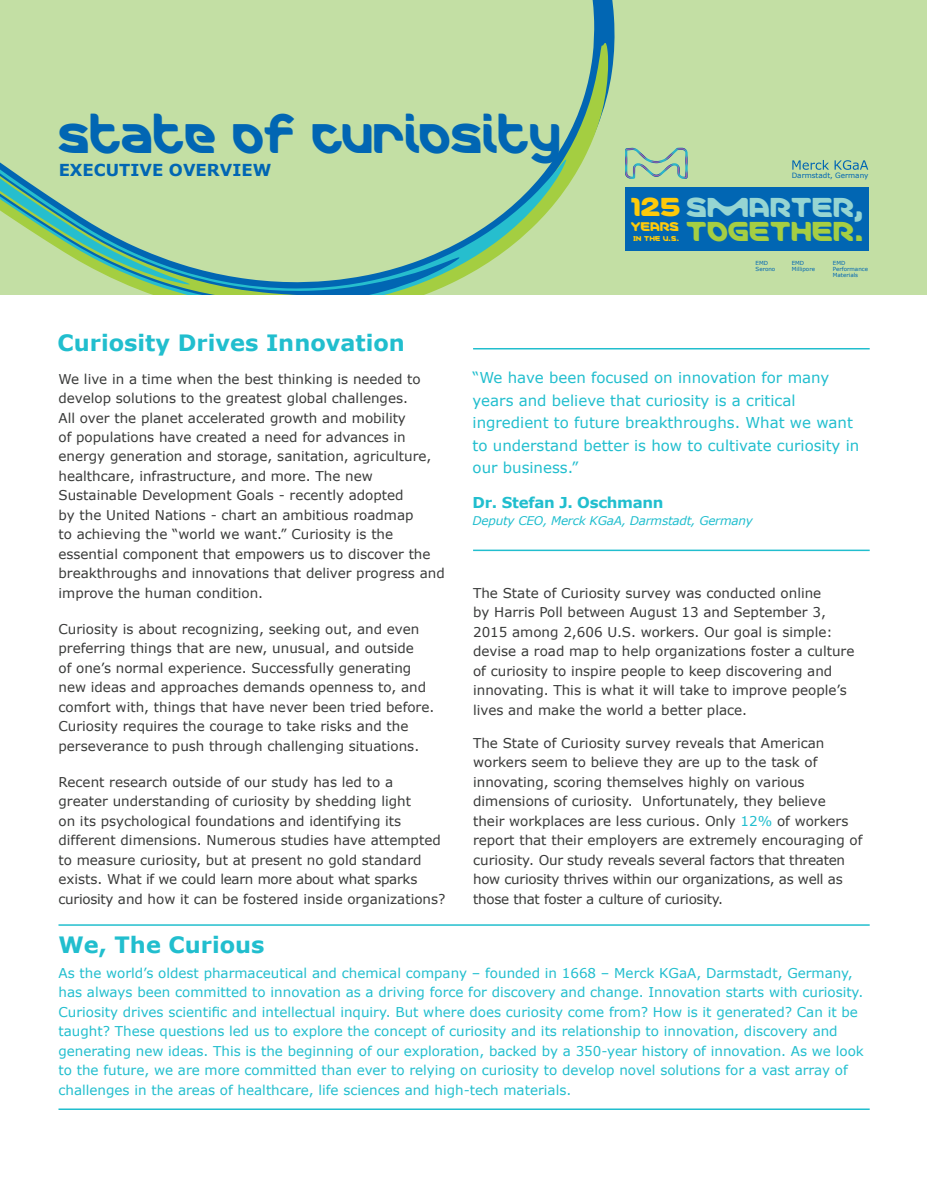
<style>
.page{position:relative;width:927px;height:1197px;background:#fff}
.page>*{position:absolute;margin:0;border:0;box-sizing:border-box;transform-origin:0 0}
.t1{font:42px "Merck";color:#0166b3}
.t2{font:27.75px "Merck";color:#96d5d2}
.t3{font:27.75px "Merck";color:#a5ce43}
.t4{font:700 22.5px "Verdana";color:#21bece}
.t5{font:700 16.5px "Verdana";color:#0166b3}
.t6{font:15px/22.5px "Verdana";color:#21bece}
.t7{font:700 15px "Verdana";letter-spacing:-.02em;color:#21bece}
.t8{font:13.5px/19.5px "Verdana";color:#393a39}
.t9{font:13.5px/19.6px "Verdana";color:#21bece}
.t10{font:12.75px "Merck";color:#feca0a}
.t11{font:italic 12px "Verdana";letter-spacing:-.02em;color:#21bece}
.t12{font:7.35px "Verdana";color:#0166b3}
.t13{font:7.2px "Merck";color:#feca0a}
.t14{font:5.55px/5.6px "Verdana";color:#0166b3}
.s1{font-size:26.4px;color:#feca0a}
.s2{color:#21bece}
</style>
<div class="page">
<div style="left:0;top:0;width:927px;height:295px;background:#c3dfa4"></div>
<svg style="left:566px;top:0;width:42px;height:188px"></svg>
<svg style="left:464px;top:139px;width:102px;height:138px"></svg>
<svg style="left:333px;top:239px;width:131px;height:56px"></svg>
<svg style="left:190px;top:267px;width:143px;height:28px"></svg>
<svg style="left:0;top:162px;width:190px;height:133px"></svg>
<hr style="left:473px;top:348px;width:397px;height:2px;background:#21bece">
<hr style="left:473px;top:550px;width:397px;height:1px;background:#21bece">
<hr style="left:58px;top:1108px;width:812px;height:2px;background:#21bece">
<hr style="left:58px;top:924px;width:812px;height:2px;background:#21bece">
<div style="left:625px;top:188px;width:243px;height:63px;background:#0166b3"></div>
<svg style="left:792px;top:160px;width:76px;height:10px"></svg>
<svg style="left:625px;top:148px;width:63px;height:31px"></svg>
<h1 class="t1" style="left:58px;top:113px;width:505px">STATE OF CURIOSITY</h1>
<p class="t5" style="left:59px;top:159px;width:214px">EXECUTIVE OVERVIEW</p>
<p class="t12" style="left:792px;top:171px;width:78px">Darmstadt, Germany</p>
<h2 class="t2" style="left:631px;top:191px;width:235px"><span class="s1">125</span> SMARTER,</h2>
<p class="t10" style="left:631px;top:219px;width:50px">YEARS</p>
<p class="t13" style="left:633px;top:234px;width:47px">IN THE U.S.</p>
<h2 class="t3" style="left:687px;top:215px;width:180px">TOGETHER.</h2>
<p class="t14" style="left:756px;top:261px;width:21px">EMD<br>Serono</p>
<p class="t14" style="left:833px;top:261px;width:37px">EMD<br>Performance<br>Materials</p>
<p class="t14" style="left:792px;top:261px;width:25px">EMD<br>Millipore</p>
<h3 class="t4" style="left:58px;top:326px;width:349px">Curiosity Drives Innovation</h3>
<p class="t8" style="left:58px;top:369px;width:388px">We live in a time when the best thinking is needed to develop solutions to the greatest global challenges.<br>All over the planet accelerated growth and mobility<br>of populations have created a need for advances in energy generation and storage, sanitation, agriculture, healthcare, infrastructure, and more. The new Sustainable Development Goals - recently adopted<br>by the United Nations - chart an ambitious roadmap<br>to achieving the “world we want.” Curiosity is the essential component that empowers us to discover the breakthroughs and innovations that deliver progress and improve the human condition.</p>
<p class="t8" style="left:58px;top:619px;width:377px">Curiosity is about recognizing, seeking out, and even preferring things that are new, unusual, and outside<br>of one’s normal experience. Successfully generating new ideas and approaches demands openness to, and comfort with, things that have never been tried before.<br>Curiosity requires the courage to take risks and the perseverance to push through challenging situations.</p>
<p class="t8" style="left:58px;top:772px;width:388px">Recent research outside of our study has led to a greater understanding of curiosity by shedding light<br>on its psychological foundations and identifying its different dimensions. Numerous studies have attempted to measure curiosity, but at present no gold standard exists. What if we could learn more about what sparks curiosity and how it can be fostered inside organizations?</p>
<h3 class="t4" style="left:58px;top:929px;width:208px">We, The Curious</h3>
<p class="t6" style="left:473px;top:367px;width:388px">“We have been focused on innovation for many years and believe that curiosity is a critical ingredient to future breakthroughs. What we want to understand better is how to cultivate curiosity in our business.”</p>
<p class="t7" style="left:473px;top:492px;width:193px">Dr. Stefan J. Oschmann</p>
<p class="t11" style="left:473px;top:513px;width:282px">Deputy CEO, Merck KGaA, Darmstadt, Germany</p>
<p class="t8" style="left:473px;top:583px;width:383px">The State of Curiosity survey was conducted online<br>by Harris Poll between August 13 and September 3, 2015 among 2,606 U.S. workers. Our goal is simple: devise a road map to help organizations foster a culture of curiosity to inspire people to keep discovering and innovating. This is what it will take to improve people’s lives and make the world a better place.</p>
<p class="t8" style="left:473px;top:733px;width:391px">The State of Curiosity survey reveals that American workers seem to believe they are up to the task of innovating, scoring themselves highly on various dimensions of curiosity. Unfortunately, they believe<br>their workplaces are less curious. Only <span class="s2">12%</span> of workers report that their employers are extremely encouraging of curiosity. Our study reveals several factors that threaten how curiosity thrives within our organizations, as well as those that foster a culture of curiosity.</p>
<p class="t9" style="left:59px;top:963px;width:807px">As the world’s oldest pharmaceutical and chemical company – founded in 1668 – Merck KGaA, Darmstadt, Germany, has always been committed to innovation as a driving force for discovery and change. Innovation starts with curiosity.<br>Curiosity drives scientific and intellectual inquiry. But where does curiosity come from? How is it generated? Can it be taught? These questions led us to explore the concept of curiosity and its relationship to innovation, discovery and generating new ideas. This is the beginning of our exploration, backed by a 350-year history of innovation. As we look to the future, we are more committed than ever to relying on curiosity to develop novel solutions for a vast array of challenges in the areas of healthcare, life sciences and high-tech materials.</p>
</div>
